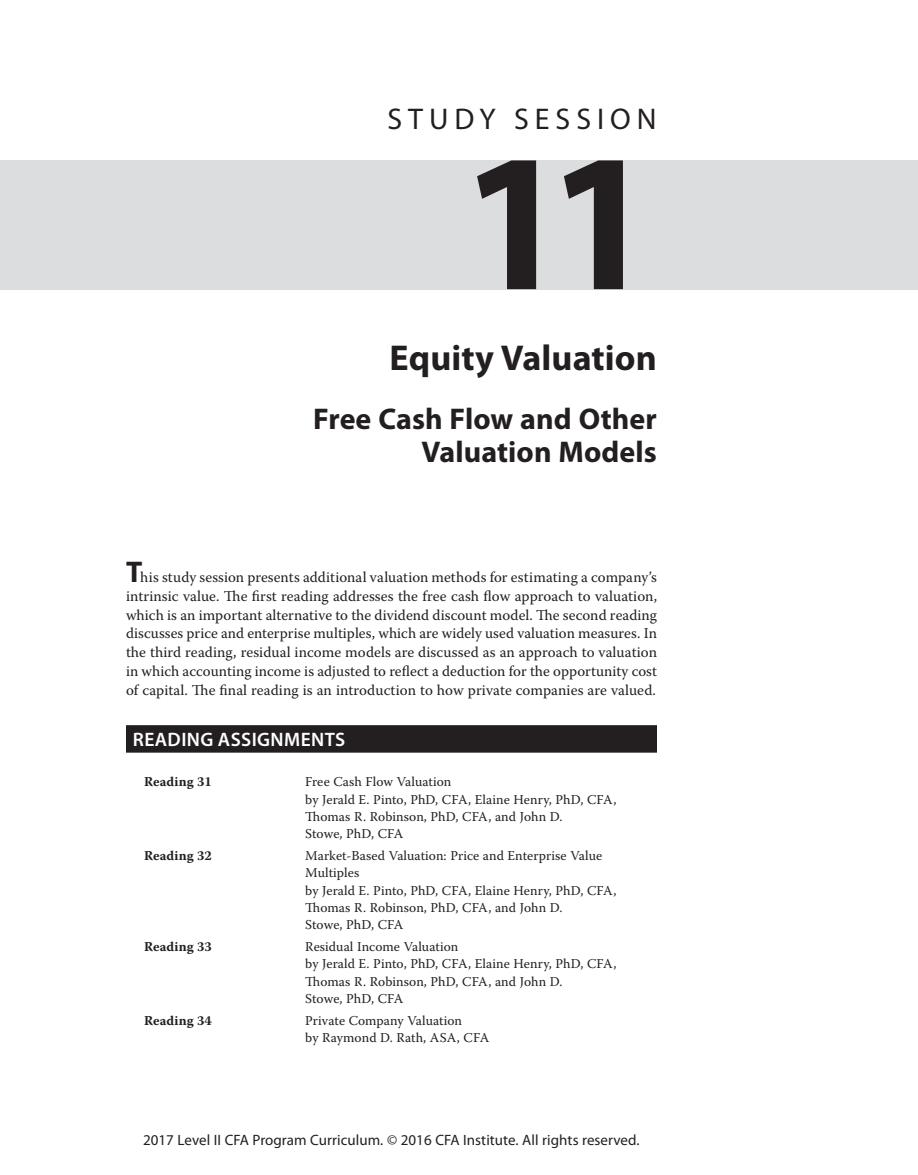
<style>
.page{position:relative;width:918px;height:1175px;background:#fff}
.page>*{position:absolute;margin:0;border:0;box-sizing:border-box;transform-origin:0 0}
.SS_NUM{font:700 198px "Myriad Pro";color:#231f20}
.SS_TITLE{font:700 36px "Myriad Pro";letter-spacing:.005em;color:#231f20}
.SS_SUBTITLE{font:700 30px/33px "Myriad Pro";letter-spacing:.005em;color:#231f20;text-align:right}
.SS_LABEL{font:30px "Myriad Pro";letter-spacing:.2em;color:#231f20}
.SS_H1{font:600 19.5px "Myriad Pro";letter-spacing:.02em;color:#fff}
.SS_INTRO_T1{font:15px/18.8px "Warnock Pro";letter-spacing:.005em;color:#231f20;text-align:justify}
.t1{font:15px "Myriad Pro";letter-spacing:.005em;color:#231f20}
.TB{font:13.5px/17.2px "Warnock Pro";letter-spacing:.005em;color:#231f20}
.TB-2{font:700 13.5px "Warnock Pro";letter-spacing:.01em;color:#231f20}
.s1{font-family:"Myriad Pro";font-weight:700;font-size:30px}
</style>
<div class="page">
<div style="left:0;top:160px;width:918px;height:129px;background:#dcdddf"></div>
<div style="left:126px;top:725px;width:531px;height:27px;background:#231f20"></div>
<p class="SS_LABEL" style="left:387px;top:100px;width:271px">STUDY SESSION</p>
<p class="SS_NUM" style="left:460px;top:93px;width:198px">11</p>
<p class="SS_TITLE" style="left:390px;top:334px;width:269px">Equity Valuation</p>
<p class="SS_SUBTITLE" style="left:313px;top:401px;width:345px">Free Cash Flow and Other<br>Valuation Models</p>
<p class="SS_INTRO_T1" style="left:126px;top:567px;width:533px"><span class="s1">T</span>his study session presents additional valuation methods for estimating a company’s intrinsic value. The first reading addresses the free cash flow approach to valuation, which is an important alternative to the dividend discount model. The second reading discusses price and enterprise multiples, which are widely used valuation measures. In the third reading, residual income models are discussed as an approach to valuation in which accounting income is adjusted to reflect a deduction for the opportunity cost of capital. The final reading is an introduction to how private companies are valued.</p>
<p class="SS_H1" style="left:133px;top:726px;width:214px">READING ASSIGNMENTS</p>
<p class="TB-2" style="left:144px;top:773px;width:69px">Reading 31</p>
<p class="TB" style="left:305px;top:773px;width:313px">Free Cash Flow Valuation<br>by Jerald E. Pinto, PhD, CFA, Elaine Henry, PhD, CFA, Thomas R. Robinson, PhD, CFA, and John D.<br>Stowe, PhD, CFA</p>
<p class="TB-2" style="left:144px;top:847px;width:69px">Reading 32</p>
<p class="TB" style="left:305px;top:846px;width:313px">Market-Based Valuation: Price and Enterprise Value Multiples<br>by Jerald E. Pinto, PhD, CFA, Elaine Henry, PhD, CFA, Thomas R. Robinson, PhD, CFA, and John D.<br>Stowe, PhD, CFA</p>
<p class="TB-2" style="left:144px;top:938px;width:69px">Reading 33</p>
<p class="TB" style="left:305px;top:937px;width:313px">Residual Income Valuation<br>by Jerald E. Pinto, PhD, CFA, Elaine Henry, PhD, CFA, Thomas R. Robinson, PhD, CFA, and John D.<br>Stowe, PhD, CFA</p>
<p class="TB-2" style="left:144px;top:1012px;width:69px">Reading 34</p>
<p class="TB" style="left:305px;top:1011px;width:186px">Private Company Valuation<br>by Raymond D. Rath, ASA, CFA</p>
<p class="t1" style="left:143px;top:1130px;width:498px">2017 Level II CFA Program Curriculum. © 2016 CFA Institute. All rights reserved.</p>
</div>
